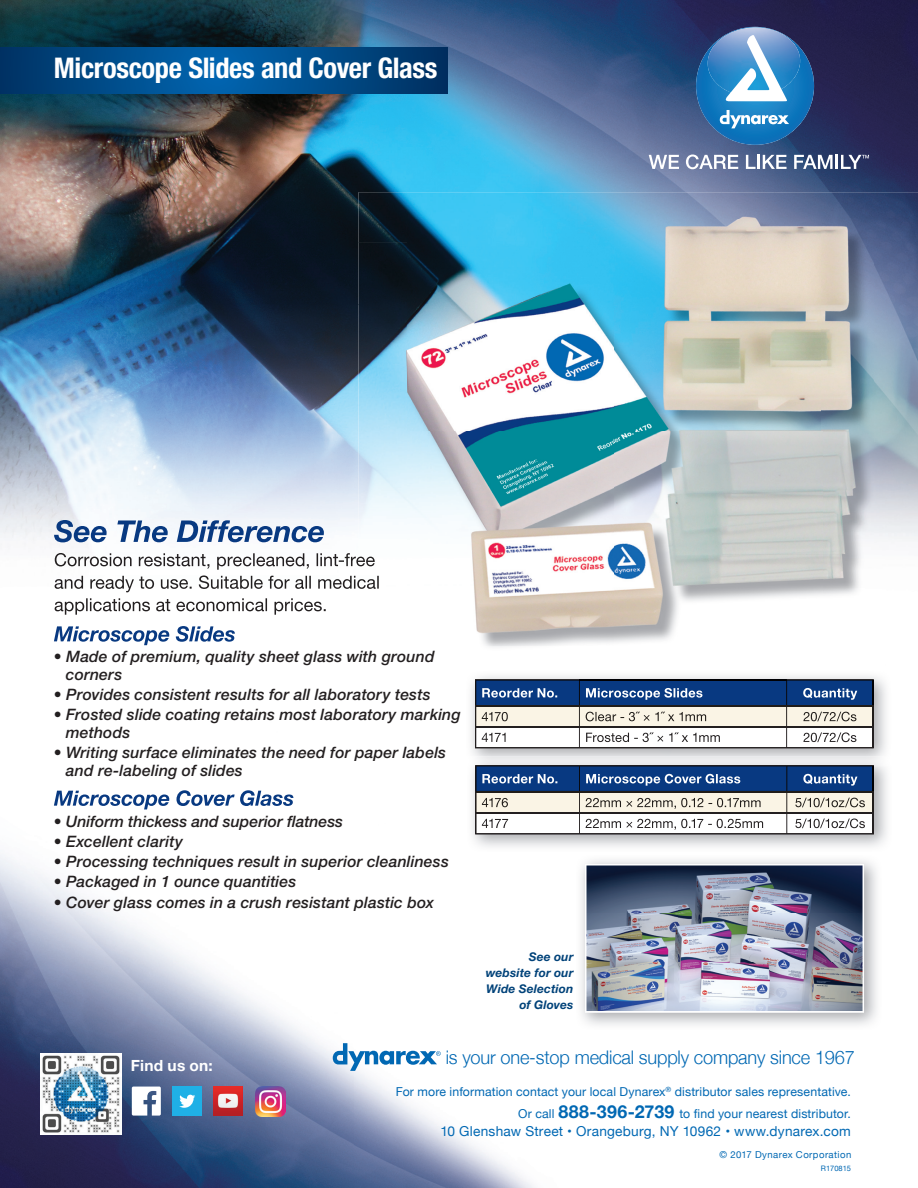
<style>
.page{position:relative;width:918px;height:1188px;background:#fff}
.page>*{position:absolute;margin:0;border:0;box-sizing:border-box;transform-origin:0 0}
.t1{font:700 condensed 28.5px "Helvetica Neue LT Std";letter-spacing:-.015em;color:#fff}
.t2{font:300 18.75px "Helvetica Neue";letter-spacing:-.01em;color:#0168b3}
.t3{font:italic 500 15.75px/18px "Helvetica Neue LT Std";letter-spacing:.01em;color:#231f20}
.t4{font:700 15.45px "Helvetica Neue LT Std";letter-spacing:.015em;color:#fff}
.t5{font:13.65px "Helvetica Neue";letter-spacing:.02em;color:#0168b3}
.t6{font:12.3px/21.3px "Helvetica Neue";letter-spacing:.01em;color:#0168b3;text-align:right}
.t7{font:italic 700 12px/16.2px "Helvetica Neue LT Std";letter-spacing:.015em;color:#004279;text-align:right}
.t8{font:9.6px "Helvetica Neue";letter-spacing:.045em;color:#0168b3}
.t9{font:7.5px "Helvetica Neue";color:#0168b3}
.s1{font-weight:700;font-size:17.85px}
</style>
<div class="page">
<img style="left:0;top:854px;width:535px;height:334px">
<img style="left:0;top:0;width:406px;height:304px">
<img style="left:406px;top:0;width:315px;height:192px">
<div style="left:721px;top:0;width:197px;height:39px;background:#211e48"></div>
<img style="left:775px;top:39px;width:143px;height:153px">
<img style="left:721px;top:145px;width:54px;height:47px">
<img style="left:0;top:304px;width:359px;height:306px">
<img style="left:579px;top:679px;width:295px;height:1px">
<svg style="left:475px;top:680px;width:399px;height:68px"></svg>
<img style="left:579px;top:747px;width:295px;height:1px">
<img style="left:482px;top:688px;width:75px;height:10px">
<img style="left:586px;top:688px;width:116px;height:12px">
<img style="left:803px;top:688px;width:54px;height:12px">
<img style="left:482px;top:712px;width:26px;height:9px">
<img style="left:586px;top:712px;width:120px;height:9px">
<img style="left:803px;top:712px;width:53px;height:9px">
<img style="left:482px;top:733px;width:24px;height:9px">
<img style="left:586px;top:732px;width:134px;height:10px">
<img style="left:803px;top:732px;width:53px;height:10px">
<img style="left:472px;top:766px;width:415px;height:81px">
<div style="left:472px;top:756px;width:414px;height:10px;background:#eaebec"></div>
<img style="left:579px;top:765px;width:295px;height:1px">
<svg style="left:475px;top:766px;width:399px;height:68px"></svg>
<img style="left:579px;top:833px;width:295px;height:1px">
<img style="left:482px;top:774px;width:75px;height:9px">
<img style="left:586px;top:774px;width:154px;height:12px">
<img style="left:803px;top:774px;width:54px;height:12px">
<img style="left:482px;top:798px;width:26px;height:9px">
<img style="left:586px;top:798px;width:175px;height:11px">
<img style="left:795px;top:798px;width:70px;height:9px">
<img style="left:482px;top:819px;width:26px;height:9px">
<img style="left:586px;top:819px;width:177px;height:11px">
<img style="left:795px;top:818px;width:70px;height:10px">
<img style="left:54px;top:520px;width:270px;height:22px">
<img style="left:54px;top:626px;width:181px;height:19px">
<img style="left:54px;top:790px;width:239px;height:19px">
<img style="left:55px;top:553px;width:304px;height:17px">
<img style="left:55px;top:575px;width:304px;height:17px">
<img style="left:55px;top:598px;width:271px;height:17px">
<img style="left:586px;top:865px;width:277px;height:147px">
<img style="left:408px;top:243px;width:466px;height:404px">
<img style="left:359px;top:192px;width:559px;height:51px">
<img style="left:359px;top:242px;width:49px;height:283px">
<img style="left:874px;top:242px;width:44px;height:300px">
<img style="left:359px;top:556px;width:16px;height:11px">
<img style="left:359px;top:575px;width:20px;height:14px">
<svg style="left:333px;top:1043px;width:108px;height:28px"></svg>
<div style="left:173px;top:1087px;width:29px;height:29px;background:#1fb0e6"></div>
<svg style="left:179px;top:1095px;width:16px;height:13px"></svg>
<img style="left:214px;top:1087px;width:29px;height:29px">
<img style="left:40px;top:1053px;width:81px;height:81px">
<svg style="left:132px;top:1086px;width:29px;height:30px"></svg>
<img style="left:255px;top:1086px;width:30px;height:30px">
<svg style="left:696px;top:27px;width:118px;height:118px;background:#4b85b9"></svg>
<svg style="left:649px;top:155px;width:30px;height:14px"></svg>
<svg style="left:686px;top:155px;width:52px;height:14px"></svg>
<svg style="left:746px;top:155px;width:9px;height:14px"></svg>
<hr style="left:757px;top:155px;width:3px;height:14px;background:#fff">
<svg style="left:763px;top:155px;width:23px;height:14px"></svg>
<svg style="left:794px;top:155px;width:38px;height:14px"></svg>
<hr style="left:835px;top:155px;width:3px;height:14px;background:#fff">
<svg style="left:841px;top:155px;width:28px;height:14px"></svg>
<svg style="left:0;top:47px;width:447px;height:47px;background:#004a88"></svg>
<h1 class="t1" style="left:54px;top:51px;width:385px">Microscope Slides and Cover Glass</h1>
<p class="t3" style="left:66px;top:647px;width:370px;text-indent:-12px">• Made of premium, quality sheet glass with ground corners</p>
<p class="t3" style="left:54px;top:685px;width:378px">• Provides consistent results for all laboratory tests</p>
<p class="t3" style="left:66px;top:706px;width:396px;text-indent:-12px">• Frosted slide coating retains most laboratory marking methods</p>
<p class="t3" style="left:66px;top:744px;width:382px;text-indent:-12px">• Writing surface eliminates the need for paper labels and re-labeling of slides</p>
<p class="t3" style="left:54px;top:812px;width:291px">• Uniform thickess and superior atness</p>
<p class="t3" style="left:54px;top:832px;width:130px">• Excellent clarity</p>
<p class="t3" style="left:54px;top:852px;width:396px">• Processing techniques result in superior cleanliness</p>
<p class="t3" style="left:54px;top:873px;width:244px">• Packaged in 1 ounce quantities</p>
<p class="t3" style="left:54px;top:893px;width:382px">• Cover glass comes in a crush resistant plastic box</p>
<p class="t7" style="left:486px;top:948px;width:89px">See our website for our<br>Wide Selection of Gloves</p>
<p class="t4" style="left:131px;top:1056px;width:84px">Find us on:</p>
<p class="t2" style="left:446px;top:1042px;width:411px">is your one-stop medical supply company since 1967</p>
<p class="t6" style="left:396px;top:1082px;width:457px">For more information contact your local Dynarex<sup>®</sup> distributor sales representative.<br>Or call <span class="s1">888-396-2739</span> to find your nearest distributor.</p>
<p class="t8" style="left:720px;top:1148px;width:133px">© 2017 Dynarex Corporation</p>
<p class="t5" style="left:440px;top:1121px;width:412px">10 Glenshaw Street • Orangeburg, NY 10962 • www.dynarex.com</p>
<p class="t9" style="left:821px;top:1163px;width:32px">R170815</p>
</div>
